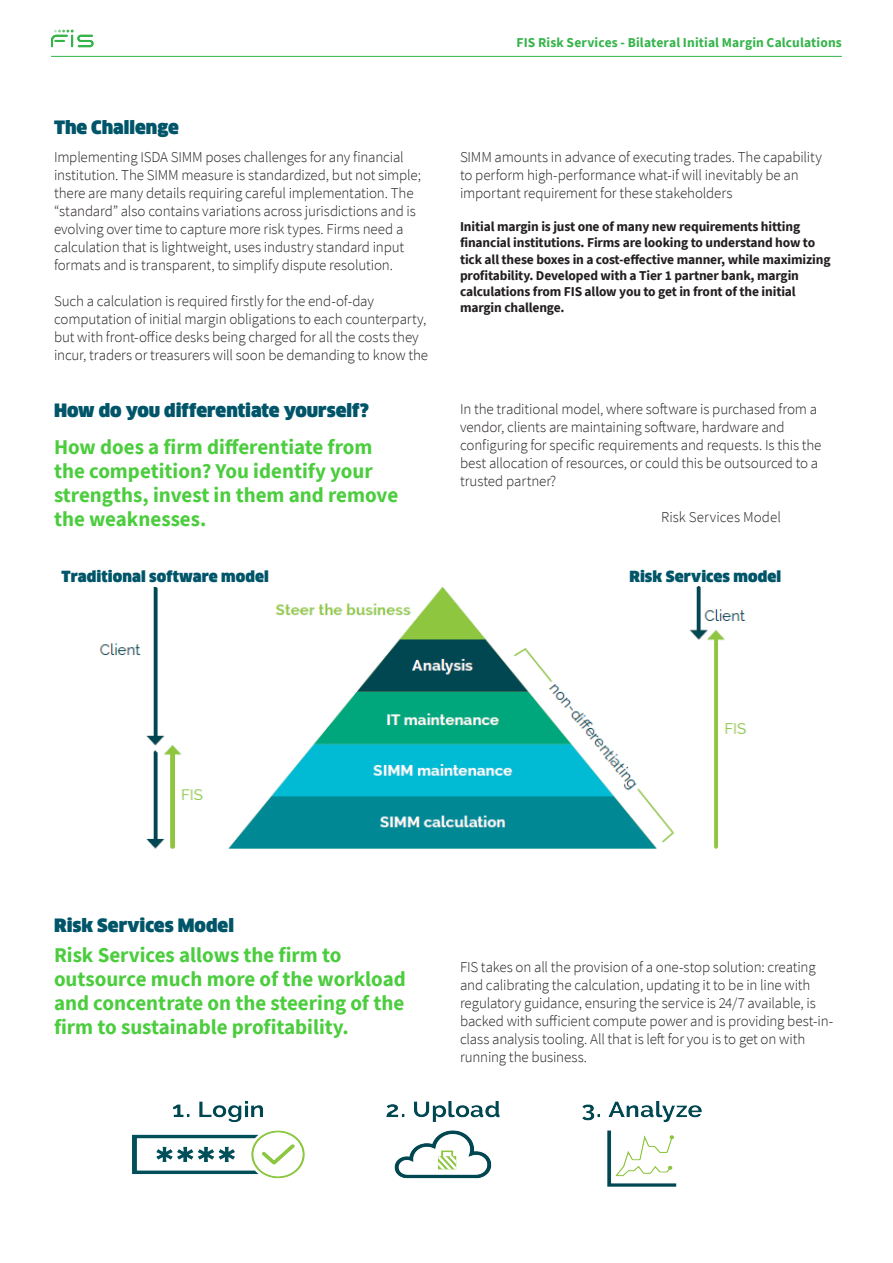
<style>
.page{position:relative;width:893px;height:1263px;background:#fff}
.page>*{position:absolute;margin:0;border:0;box-sizing:border-box;transform-origin:0 0}
.t1{font:700 21px/24px "Source Sans Pro";color:#4bcd3e}
.A_HEAD{font:900 18px "Clan Offc Pro";color:#005569}
.BODY{font:300 15px/18px "Source Sans Pro";letter-spacing:-.01em;color:#231f20}
.A_HEAD-2{font:900 15px "Clan Offc Pro";letter-spacing:.005em;color:#005569}
.FEATURE_BOX_BULLETS{font:700 13.5px/16.2px "Source Sans Pro";letter-spacing:-.01em;color:#231f20}
.HEADER_BAR_TITLE_RIG{font:700 13.5px "Source Sans Pro";letter-spacing:.01em;color:#35b44a}
</style>
<div class="page">
<hr style="left:51px;top:56px;width:791px;height:1px;background:#35b44a">
<svg style="left:51px;top:30px;width:43px;height:17px"></svg>
<img style="left:99px;top:587px;width:647px;height:262px">
<img style="left:132px;top:1101px;width:570px;height:86px">
<p class="A_HEAD" style="left:54px;top:117px;width:126px">The Challenge</p>
<p class="BODY" style="left:54px;top:148px;width:368px">Implementing ISDA SIMM poses challenges for any financial institution. The SIMM measure is standardized, but not simple; there are many details requiring careful implementation. The “standard” also contains variations across jurisdictions and is evolving over time to capture more risk types. Firms need a calculation that is lightweight, uses industry standard input formats and is transparent, to simplify dispute resolution.</p>
<p class="BODY" style="left:54px;top:292px;width:376px">Such a calculation is required firstly for the end-of-day computation of initial margin obligations to each counterparty, but with front-office desks being charged for all the costs they incur, traders or treasurers will soon be demanding to know the</p>
<p class="A_HEAD" style="left:54px;top:399px;width:316px">How do you differentiate yourself?</p>
<p class="t1" style="left:54px;top:435px;width:346px">How does a firm differentiate from the competition? You identify your strengths, invest in them and remove the weaknesses.</p>
<p class="HEADER_BAR_TITLE_RIG" style="left:517px;top:33px;width:327px">FIS Risk Services - Bilateral Initial Margin Calculations</p>
<p class="BODY" style="left:460px;top:148px;width:363px">SIMM amounts in advance of executing trades. The capability to perform high-performance what-if will inevitably be an important requirement for these stakeholders</p>
<p class="FEATURE_BOX_BULLETS" style="left:460px;top:218px;width:372px">Initial margin is just one of many new requirements hitting financial institutions. Firms are looking to understand how to tick all these boxes in a cost-effective manner, while maximizing profitability. Developed with a Tier 1 partner bank, margin calculations from FIS allow you to get in front of the initial margin challenge.</p>
<p class="BODY" style="left:460px;top:400px;width:363px">In the traditional model, where software is purchased from a vendor, clients are maintaining software, hardware and configuring for specific requirements and requests. Is this the best allocation of resources, or could this be outsourced to a trusted partner?</p>
<p class="BODY" style="left:661px;top:508px;width:121px">Risk Services Model</p>
<p class="A_HEAD-2" style="left:62px;top:568px;width:209px">Traditional software model</p>
<p class="A_HEAD-2" style="left:629px;top:568px;width:153px">Risk Services model</p>
<p class="A_HEAD" style="left:54px;top:915px;width:181px">Risk Services Model</p>
<p class="t1" style="left:54px;top:943px;width:353px">Risk Services allows the firm to outsource much more of the workload and concentrate on the steering of the firm to sustainable profitability.</p>
<p class="BODY" style="left:460px;top:958px;width:375px">FIS takes on all the provision of a one-stop solution: creating and calibrating the calculation, updating it to be in line with regulatory guidance, ensuring the service is 24/7 available, is backed with sufficient compute power and is providing best-in&shy;class analysis tooling. All that is left for you is to get on with running the business.</p>
</div>
